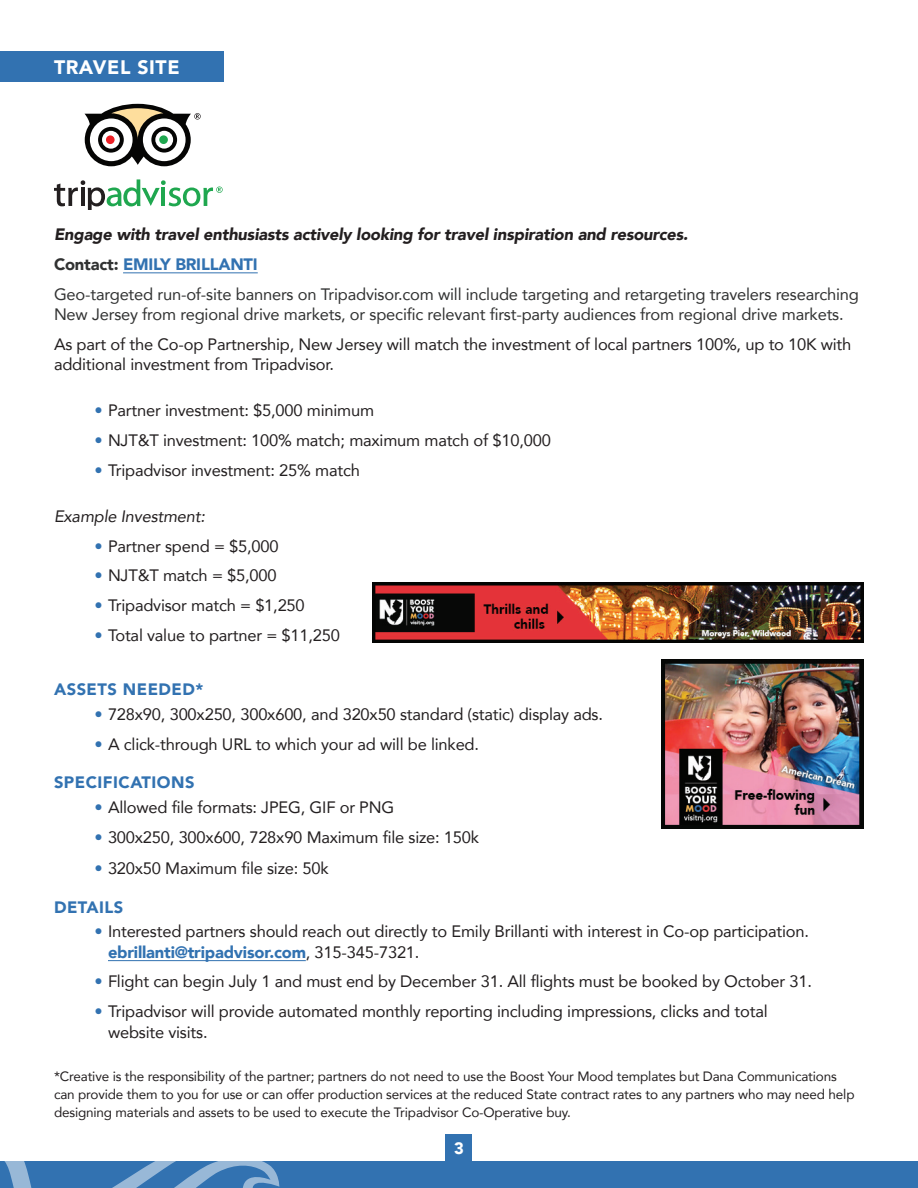
<style>
.page{position:relative;width:918px;height:1188px;background:#fff}
.page>*{position:absolute;margin:0;border:0;box-sizing:border-box;transform-origin:0 0}
.t1{font:900 19.5px "Avenir";letter-spacing:.03em;color:#fff}
.t2{font:16.5px/20.2px "Avenir";letter-spacing:-.01em;color:#231f20}
.t3{font:16.5px/30px "Avenir";letter-spacing:-.01em;color:#313232}
.t4{font:900 16.5px "Avenir";letter-spacing:.03em;color:#3272b1}
.t5{font:italic 16.5px "Avenir";letter-spacing:-.01em;color:#231f20}
.t6{font:900 16.5px "Avenir";color:#fff}
.t7{font:13.5px/18px "Avenir";letter-spacing:-.01em;color:#231f20}
.s1{font-weight:900;font-style:italic;color:#231f20}
.s2{font-weight:900}
.s3{font-weight:900;color:#3272b1}
.s4{color:#3272b1}
</style>
<div class="page">
<div style="left:0;top:51px;width:224px;height:30px;background:#3272b1"></div>
<hr style="left:123px;top:272px;width:135px;height:1px;background:#3272b1">
<hr style="left:108px;top:960px;width:198px;height:1px;background:#3272b1">
<div style="left:0;top:1161px;width:918px;height:27px;background:#3272b1"></div>
<svg style="left:4px;top:1161px;width:276px;height:27px"></svg>
<div style="left:446px;top:1134px;width:26px;height:27px;background:#3272b1"></div>
<svg style="left:85px;top:104px;width:116px;height:62px"></svg>
<svg style="left:54px;top:179px;width:169px;height:30px"></svg>
<img style="left:662px;top:660px;width:202px;height:169px">
<img style="left:373px;top:582px;width:491px;height:61px">
<p class="t1" style="left:54px;top:50px;width:127px">TRAVEL SITE</p>
<p class="t3" style="left:54px;top:219px;width:807px"><span class="s1">Engage with travel enthusiasts actively looking for travel inspiration and resources.<br></span><span class="s2">Contact:</span> <span class="s3">EMILY BRILLANTI<br></span>Geo-targeted run-of-site banners on Tripadvisor.com will include targeting and retargeting travelers researching</p>
<p class="t3" style="left:54px;top:299px;width:791px">New Jersey from regional drive markets, or specific relevant first-party audiences from regional drive markets.</p>
<p class="t2" style="left:54px;top:334px;width:799px">As part of the Co-op Partnership, New Jersey will match the investment of local partners 100%, up to 10K with additional investment from Tripadvisor.</p>
<p class="t2" style="left:95px;top:400px;width:281px"><span class="s4">•</span> Partner investment: $5,000 minimum</p>
<p class="t2" style="left:95px;top:430px;width:458px"><span class="s4">•</span> NJT&amp;T investment: 100% match; maximum match of $10,000</p>
<p class="t2" style="left:95px;top:460px;width:267px"><span class="s4">•</span> Tripadvisor investment: 25% match</p>
<p class="t5" style="left:54px;top:506px;width:153px">Example Investment:</p>
<p class="t2" style="left:95px;top:535px;width:186px"><span class="s4">•</span> Partner spend = $5,000</p>
<p class="t2" style="left:95px;top:565px;width:184px"><span class="s4">•</span> NJT&amp;T match = $5,000</p>
<p class="t2" style="left:95px;top:595px;width:212px"><span class="s4">•</span> Tripadvisor match = $1,250</p>
<p class="t2" style="left:95px;top:625px;width:247px"><span class="s4">•</span> Total value to partner = $11,250</p>
<p class="t4" style="left:54px;top:675px;width:151px">ASSETS NEEDED*</p>
<p class="t2" style="left:95px;top:704px;width:510px"><span class="s4">•</span> 728x90, 300x250, 300x600, and 320x50 standard (static) display ads.</p>
<p class="t2" style="left:95px;top:734px;width:386px"><span class="s4">•</span> A click-through URL to which your ad will be linked.</p>
<p class="t4" style="left:54px;top:768px;width:142px">SPECIFICATIONS</p>
<p class="t2" style="left:95px;top:797px;width:301px"><span class="s4">•</span> Allowed file formats: JPEG, GIF or PNG</p>
<p class="t2" style="left:95px;top:827px;width:386px"><span class="s4">•</span> 300x250, 300x600, 728x90 Maximum file size: 150k</p>
<p class="t2" style="left:95px;top:858px;width:236px"><span class="s4">•</span> 320x50 Maximum file size: 50k</p>
<p class="t4" style="left:54px;top:893px;width:71px">DETAILS</p>
<p class="t2" style="left:108px;top:921px;width:702px;text-indent:-13px"><span class="s4">•</span> Interested partners should reach out directly to Emily Brillanti with interest in Co-op participation. <span class="s3">ebrillanti@tripadvisor.com</span>, 315-345-7321.</p>
<p class="t2" style="left:95px;top:971px;width:719px"><span class="s4">•</span> Flight can begin July 1 and must end by December 31. All flights must be booked by October 31.</p>
<p class="t2" style="left:108px;top:1001px;width:661px;text-indent:-13px"><span class="s4">•</span> Tripadvisor will provide automated monthly reporting including impressions, clicks and total website visits.</p>
<p class="t7" style="left:54px;top:1067px;width:802px">*Creative is the responsibility of the partner; partners do not need to use the Boost Your Mood templates but Dana Communications can provide them to you for use or can offer production services at the reduced State contract rates to any partners who may need help designing materials and assets to be used to execute the Tripadvisor Co-Operative buy.</p>
<p class="t6" style="left:454px;top:1134px;width:11px">3</p>
</div>
